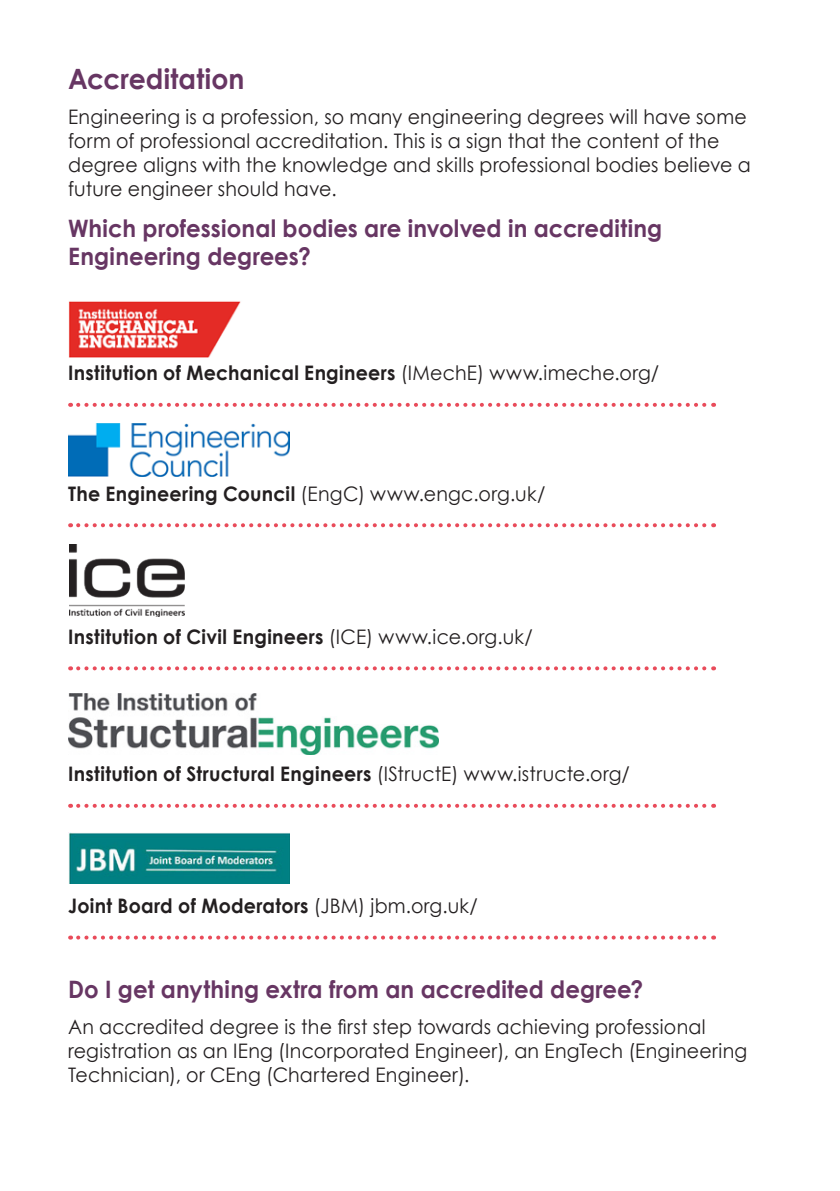
<style>
.page{position:relative;width:840px;height:1191px;background:#fff}
.page>*{position:absolute;margin:0;border:0;box-sizing:border-box;transform-origin:0 0}
.t1{font:700 28px "Century Gothic";color:#673663;scale:.95 1}
.t2{font:700 24px "Century Gothic";letter-spacing:.005em;color:#673663;scale:.95 1}
.t3{font:20px/24px "Century Gothic";letter-spacing:.01em;color:#231f20;scale:.95 1}
.t4{font:700 20px "Century Gothic";letter-spacing:.015em;color:#231f20;scale:.95 1}
.s1{font-weight:400}
.s2{font-weight:700}
</style>
<div class="page">
<svg style="left:78px;top:935px;width:635px;height:4px"></svg>
<svg style="left:78px;top:804px;width:635px;height:4px"></svg>
<svg style="left:78px;top:666px;width:635px;height:4px"></svg>
<svg style="left:78px;top:523px;width:635px;height:4px"></svg>
<svg style="left:78px;top:403px;width:635px;height:4px"></svg>
<img style="left:68px;top:301px;width:173px;height:56px">
<img style="left:68px;top:424px;width:221px;height:52px">
<img style="left:69px;top:544px;width:115px;height:73px">
<img style="left:68px;top:693px;width:370px;height:61px">
<img style="left:68px;top:832px;width:221px;height:51px">
<h3 class="t1" style="left:68px;top:61px;width:187px">Accreditation</h3>
<p class="t3" style="left:68px;top:105px;width:719px">Engineering is a profession, so many engineering degrees will have some form of professional accreditation. This is a sign that the content of the degree aligns with the knowledge and skills professional bodies believe a future engineer should have.</p>
<p class="t2" style="left:68px;top:213px;width:626px">Which professional bodies are involved in accrediting</p>
<h4 class="t2" style="left:68px;top:242px;width:257px">Engineering degrees?</h4>
<h5 class="t4" style="left:68px;top:360px;width:623px">Institution of Mechanical Engineers <span class="s1">(IMechE) www.imeche.org/</span></h5>
<p class="t3" style="left:68px;top:481px;width:503px"><span class="s2">The Engineering Council</span> (EngC) www.engc.org.uk/</p>
<h5 class="t4" style="left:68px;top:624px;width:490px">Institution of Civil Engineers <span class="s1">(ICE) www.ice.org.uk/</span></h5>
<h5 class="t4" style="left:68px;top:761px;width:592px">Institution of Structural Engineers <span class="s1">(IStructE) www.istructe.org/</span></h5>
<p class="t4" style="left:68px;top:893px;width:432px">Joint Board of Moderators <span class="s1">(JBM) jbm.org.uk/</span></p>
<h4 class="t2" style="left:68px;top:974px;width:606px">Do I get anything extra from an accredited degree?</h4>
<p class="t3" style="left:68px;top:1014px;width:672px">An accredited degree is the first step towards achieving professional</p>
<p class="t3" style="left:68px;top:1038px;width:716px">registration as an IEng (Incorporated Engineer), an EngTech (Engineering</p>
<p class="t3" style="left:68px;top:1062px;width:424px">Technician), or CEng (Chartered Engineer).</p>
</div>
